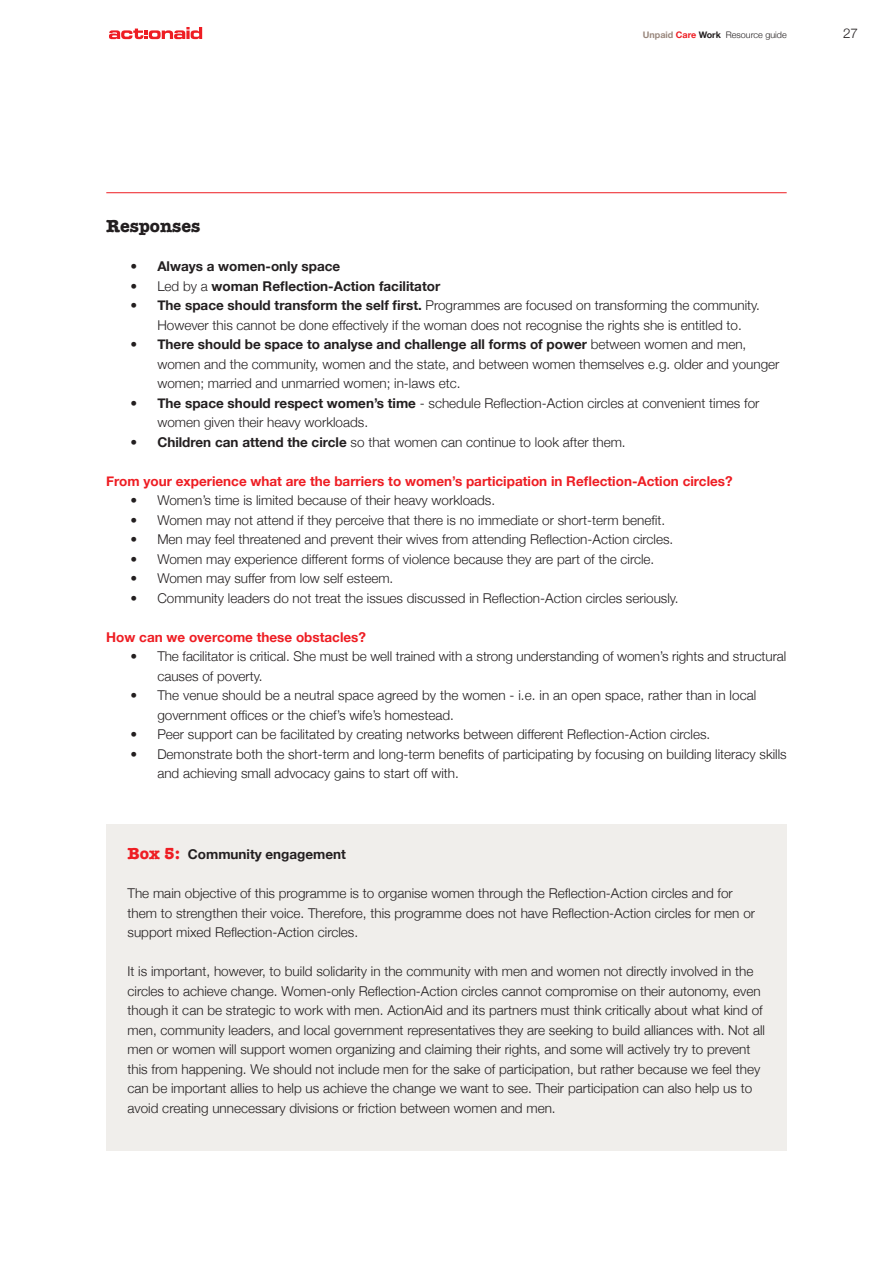
<style>
.page{position:relative;width:893px;height:1263px;background:#fff}
.page>*{position:absolute;margin:0;border:0;box-sizing:border-box;transform-origin:0 0}
.Body_copy_bold{font:700 18px "American Typewriter";color:#231f20}
.t1{font:300 13.5px/19.5px "Helvetica Neue";color:#231f20}
.Body_copy_bold-2{font:700 13.5px "Helvetica Neue";color:#ee1d23}
.t2{font:700 13.5px "Helvetica Neue";color:#231f20}
.t3{font:300 9px "Helvetica Neue";color:#231f20}
.s1{font-weight:700;color:#99877d}
.s2{font-weight:700;color:#ee1d23}
.s3{font-weight:700}
.s4{font-weight:300}
.s5{font-family:"American Typewriter";font-size:16.5px;color:#ee1d23}
</style>
<div class="page">
<svg style="left:109px;top:27px;width:93px;height:12px"></svg>
<hr style="left:106px;top:192px;width:681px;height:1px;background:#ee1d23">
<div style="left:106px;top:825px;width:681px;height:326px;background:#f0eeeb"></div>
<p class="t3" style="left:643px;top:29px;width:145px"><span class="s1">Unpaid</span> <span class="s2">Care</span> <span class="s3">Work</span> Resource guide</p>
<p class="t1" style="left:843px;top:23px;width:16px">27</p>
<p class="Body_copy_bold" style="left:106px;top:215px;width:96px">Responses</p>
<p class="t2" style="left:130px;top:258px;width:211px">• Always a women-only space</p>
<p class="t2" style="left:130px;top:277px;width:311px"><span class="s4">• Led by a</span> woman Reflection-Action facilitator</p>
<p class="t1" style="left:157px;top:295px;width:604px;text-indent:-27px"><span class="s3">• The space should transform the self first.</span> Programmes are focused on transforming the community.<br>However this cannot be done effectively if the woman does not recognise the rights she is entitled to.</p>
<p class="t1" style="left:157px;top:334px;width:624px;text-indent:-27px"><span class="s3">• There should be space to analyse and challenge all forms of power</span> between women and men, women and the community, women and the state, and between women themselves e.g. older and younger women; married and unmarried women; in-laws etc.</p>
<p class="t1" style="left:157px;top:393px;width:604px;text-indent:-27px"><span class="s3">• The space should respect women’s time</span> - schedule Reflection-Action circles at convenient times for women given their heavy workloads.</p>
<p class="t1" style="left:130px;top:432px;width:497px"><span class="s3">• Children can attend the circle</span> so that women can continue to look after them.</p>
<p class="Body_copy_bold-2" style="left:106px;top:472px;width:628px">From your experience what are the barriers to women’s participation in Reflection-Action circles?</p>
<p class="t1" style="left:130px;top:490px;width:366px">• Women’s time is limited because of their heavy workloads.</p>
<p class="t1" style="left:130px;top:510px;width:536px">• Women may not attend if they perceive that there is no immediate or short-term benefit.</p>
<p class="t1" style="left:130px;top:529px;width:544px">• Men may feel threatened and prevent their wives from attending Reflection-Action circles.</p>
<p class="t1" style="left:130px;top:549px;width:525px">• Women may experience different forms of violence because they are part of the circle.</p>
<p class="t1" style="left:130px;top:568px;width:265px">• Women may suffer from low self esteem.</p>
<p class="t1" style="left:130px;top:588px;width:550px">• Community leaders do not treat the issues discussed in Reflection-Action circles seriously.</p>
<p class="Body_copy_bold-2" style="left:106px;top:628px;width:261px">How can we overcome these obstacles?</p>
<p class="t1" style="left:157px;top:646px;width:630px;text-indent:-27px">• The facilitator is critical. She must be well trained with a strong understanding of women’s rights and structural causes of poverty.</p>
<p class="t1" style="left:157px;top:685px;width:600px;text-indent:-27px">• The venue should be a neutral space agreed by the women - i.e. in an open space, rather than in local government offices or the chief’s wife’s homestead.</p>
<p class="t1" style="left:130px;top:724px;width:581px">• Peer support can be facilitated by creating networks between different Reflection-Action circles.</p>
<p class="t1" style="left:157px;top:744px;width:631px;text-indent:-27px">• Demonstrate both the short-term and long-term benefits of participating by focusing on building literacy skills and achieving small advocacy gains to start off with.</p>
<p class="t2" style="left:128px;top:846px;width:220px"><span class="s5">Box 5:</span> Community engagement</p>
<p class="t1" style="left:128px;top:883px;width:629px">The main objective of this programme is to organise women through the Reflection-Action circles and for them to strengthen their voice. Therefore, this programme does not have Reflection-Action circles for men or support mixed Reflection-Action circles.</p>
<p class="t1" style="left:128px;top:961px;width:639px">It is important, however, to build solidarity in the community with men and women not directly involved in the circles to achieve change. Women-only Reflection-Action circles cannot compromise on their autonomy, even though it can be strategic to work with men. ActionAid and its partners must think critically about what kind of men, community leaders, and local government representatives they are seeking to build alliances with. Not all men or women will support women organizing and claiming their rights, and some will actively try to prevent this from happening. We should not include men for the sake of participation, but rather because we feel they can be important allies to help us achieve the change we want to see. Their participation can also help us to avoid creating unnecessary divisions or friction between women and men.</p>
</div>
